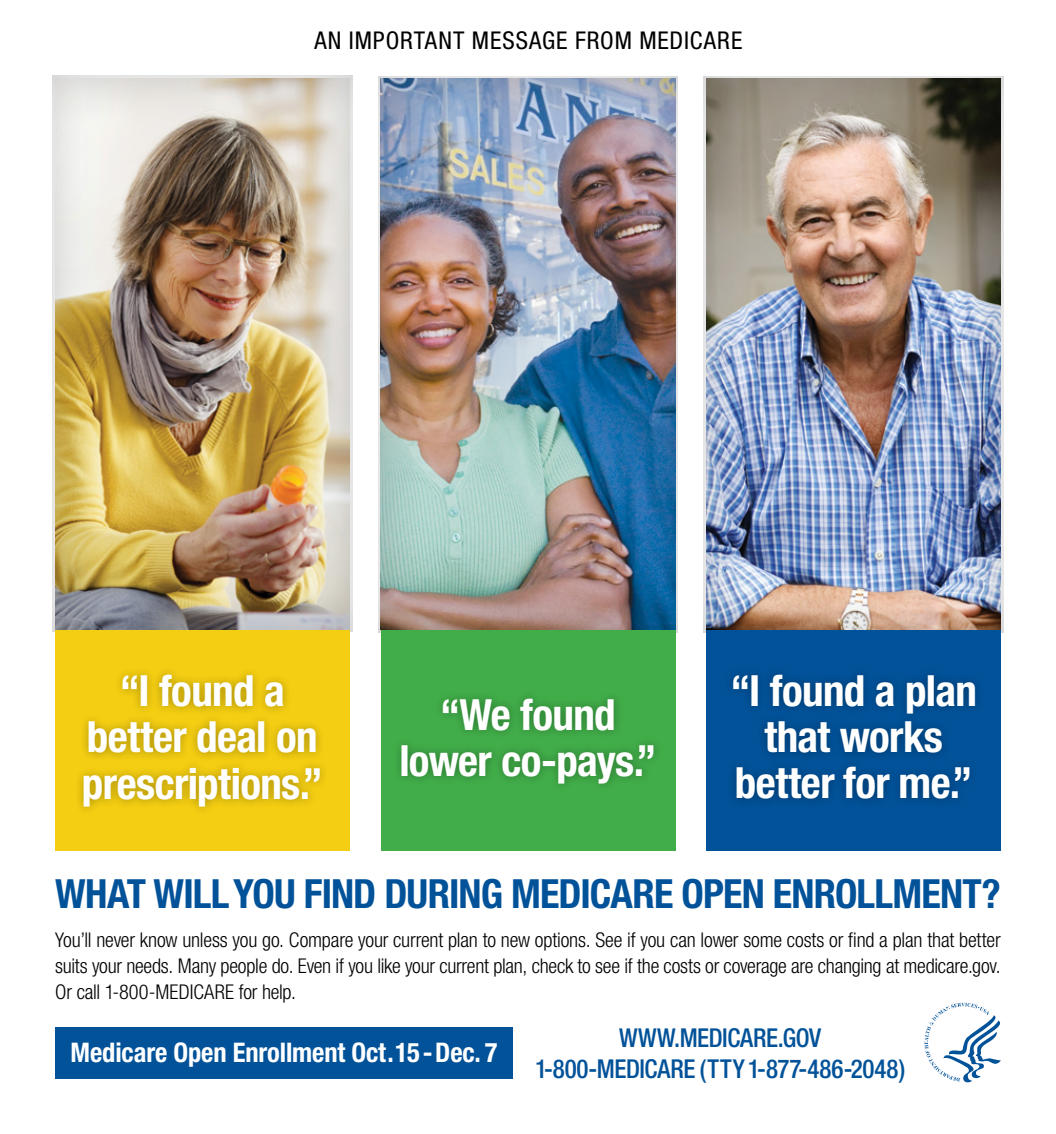
<style>
.page{position:relative;width:1056px;height:1134px;background:#fff}
.page>*{position:absolute;margin:0;border:0;box-sizing:border-box;transform-origin:0 0}
.t1{font:700 condensed 43.05px/46.4px "Helvetica Neue";letter-spacing:-.015em;color:#fff;text-align:center}
.t2{font:700 condensed 40.25px "Helvetica Neue";letter-spacing:-.02em;color:#025299}
.t3{font:700 condensed 27.12px "Helvetica Neue";letter-spacing:-.005em;color:#fff}
.t4{font:500 condensed 26.07px "Helvetica Neue";letter-spacing:-.01em;color:#025299;scale:.96 1}
.t5{font:condensed 24.5px "Helvetica Neue";letter-spacing:.04em;color:#000}
.t6{font:300 condensed 20.3px/26.1px "Helvetica Neue";letter-spacing:-.015em;color:#000;text-align:justify}
</style>
<div class="page">
<div style="left:703px;top:76px;width:300px;height:557px;background:#000;opacity:.2"></div>
<div style="left:52px;top:75px;width:301px;height:557px;background:#000;opacity:.2"></div>
<div style="left:378px;top:76px;width:299px;height:557px;background:#000;opacity:.2"></div>
<div style="left:55px;top:1028px;width:458px;height:51px;background:#025299"></div>
<div style="left:55px;top:630px;width:294px;height:220px;background:#f4ce12"></div>
<div style="left:381px;top:630px;width:294px;height:220px;background:#41ad49"></div>
<div style="left:706px;top:630px;width:294px;height:220px;background:#025299"></div>
<div style="left:724px;top:665px;width:260px;height:143px;background:#000;opacity:.3"></div>
<div style="left:74px;top:665px;width:255px;height:151px;background:#000;opacity:.3"></div>
<div style="left:392px;top:689px;width:271px;height:104px;background:#000;opacity:.3"></div>
<svg style="left:924px;top:1003px;width:77px;height:80px"></svg>
<h1 class="t5" style="left:314px;top:26px;width:429px">AN IMPORTANT MESSAGE FROM MEDICARE</h1>
<p class="t1" style="left:82px;top:667px;width:242px">“i found a better deal on prescriptions.”</p>
<p class="t1" style="left:399px;top:690px;width:259px">“We found lower co-pays.”</p>
<p class="t1" style="left:730px;top:666px;width:248px">“i found a plan that works better for me.”</p>
<p class="t2" style="left:55px;top:869px;width:946px">What Will you find during Medicare open enrollMent?</p>
<p class="t6" style="left:55px;top:926px;width:946px">You’ll never know unless you go. Compare your current plan to new options. See if you can lower some costs or find a plan that better suits your needs. Many people do. Even if you like your current plan, check to see if the costs or coverage are changing at medicare.gov.<br>Or call 1-800-MEDICARE for help.</p>
<p class="t3" style="left:71px;top:1036px;width:428px">Medicare open enrollment oct. 15 - dec. 7</p>
<p class="t4" style="left:619px;top:1023px;width:212px">WWW.MEDICARE.GOV</p>
<p class="t4" style="left:535px;top:1053px;width:387px">1-800-MEDICARE (TTY 1-877-486-2048)</p>
</div>
